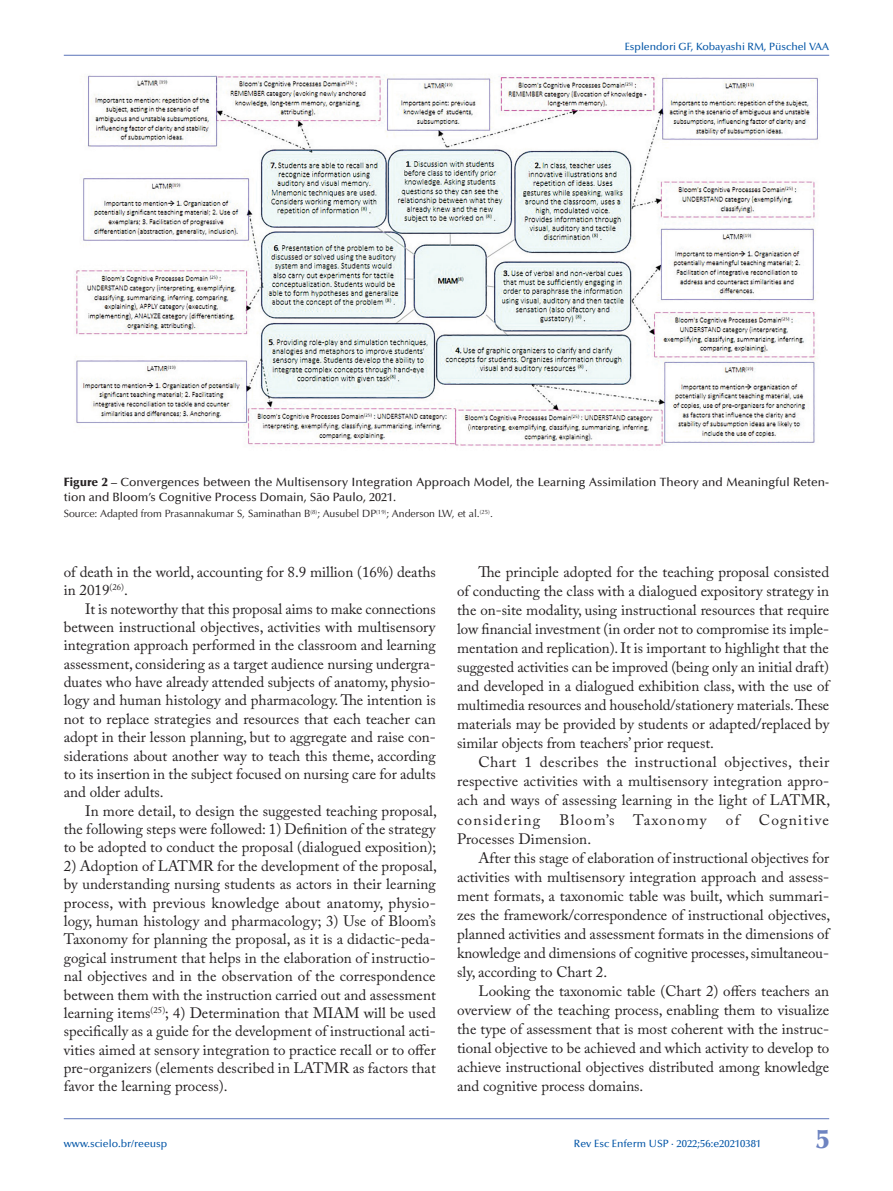
<style>
.page{position:relative;width:893px;height:1191px;background:#fff}
.page>*{position:absolute;margin:0;border:0;box-sizing:border-box;transform-origin:0 0}
.t1{font:900 27px "Optima LT";color:#6e84c1}
.Texto{font:15px/18.3px "Adobe Caslon Pro";color:#231f20;text-align:justify}
.Texto-2{font:15px "Adobe Caslon Pro";letter-spacing:.08em;color:#231f20}
.Titulo_Tabela___Lege{font:500 12px/15px "Optima LT";color:#231f20}
.t2{font:500 10.5px "Optima LT";color:#0154a6}
.Notas{font:10.5px "Optima LT";color:#231f20}
.s1{font-weight:900}
</style>
<div class="page">
<hr style="left:64px;top:1118px;width:765px;height:1px;background:#6e84c1">
<hr style="left:64px;top:55px;width:765px;height:1px;background:#6e84c1">
<img style="left:75px;top:74px;width:743px;height:373px">
<p class="t2" style="left:625px;top:40px;width:206px">Esplendori GF, Kobayashi RM, Püschel VAA</p>
<p class="Titulo_Tabela___Lege" style="left:64px;top:474px;width:767px"><span class="s1">Figure 2</span> – Convergences between the Multisensory Integration Approach Model, the Learning Assimilation Theory and Meaningful Reten&shy;tion and Bloom’s Cognitive Process Domain, São Paulo, 2021.</p>
<p class="Notas" style="left:64px;top:507px;width:431px">Source: Adapted from Prasannakumar S, Saminathan B<sup>(8)</sup>; Ausubel DP<sup>(19)</sup>; Anderson LW, et al.<sup>(25)</sup>.</p>
<p class="Texto" style="left:64px;top:562px;width:374px">of death in the world, accounting for 8.9 million (16%) deaths in 2019<sup>(26)</sup>.</p>
<p class="Texto" style="left:64px;top:599px;width:374px;text-indent:21px">It is noteworthy that this proposal aims to make connections between instructional objectives, activities with multisensory integration approach performed in the classroom and learning assessment, considering as a target audience nursing undergra&shy;duates who have already attended subjects of anatomy, physio&shy;logy and human histology and pharmacology. The intention is not to replace strategies and resources that each teacher can adopt in their lesson planning, but to aggregate and raise con&shy;siderations about another way to teach this theme, according to its insertion in the subject focused on nursing care for adults and older adults.</p>
<p class="Texto" style="left:64px;top:801px;width:375px;text-indent:21px">In more detail, to design the suggested teaching proposal, the following steps were followed: 1) Definition of the strategy to be adopted to conduct the proposal (dialogued exposition);</p>
<p class="Texto" style="left:64px;top:856px;width:375px">2) Adoption of LATMR for the development of the proposal, by understanding nursing students as actors in their learning process, with previous knowledge about anatomy, physio&shy;logy, human histology and pharmacology; 3) Use of Bloom’s Taxonomy for planning the proposal, as it is a didactic-peda&shy;gogical instrument that helps in the elaboration of instructio&shy;nal objectives and in the observation of the correspondence between them with the instruction carried out and assessment learning items<sup>(25)</sup>; 4) Determination that MIAM will be used specifically as a guide for the development of instructional acti&shy;vities aimed at sensory integration to practice recall or to offer pre-organizers (elements described in LATMR as factors that favor the learning process).</p>
<p class="Texto" style="left:457px;top:562px;width:374px;line-height:19px;text-indent:21px">The principle adopted for the teaching proposal consisted of conducting the class with a dialogued expository strategy in the on-site modality, using instructional resources that require low financial investment (in order not to compromise its imple&shy;mentation and replication). It is important to highlight that the suggested activities can be improved (being only an initial draft) and developed in a dialogued exhibition class, with the use of multimedia resources and household/stationery materials. These materials may be provided by students or adapted/replaced by similar objects from teachers’ prior request.</p>
<p class="Texto" style="left:457px;top:752px;width:375px;line-height:19px;text-indent:21px">Chart 1 describes the instructional objectives, their respective activities with a multisensory integration appro&shy;ach and ways of assessing learning in the light of LATMR, considering</p>
<p class="Texto-2" style="left:559px;top:810px;width:149px">Bloom’s Taxonomy</p>
<p class="Texto" style="left:726px;top:810px;width:15px">of</p>
<p class="Texto-2" style="left:759px;top:810px;width:72px">Cognitive</p>
<p class="Texto" style="left:457px;top:829px;width:136px">Processes Dimension.</p>
<p class="Texto" style="left:457px;top:848px;width:375px;line-height:19px;text-indent:21px">After this stage of elaboration of instructional objectives for activities with multisensory integration approach and assess&shy;ment formats, a taxonomic table was built, which summari&shy;zes the framework/correspondence of instructional objectives, planned activities and assessment formats in the dimensions of knowledge and dimensions of cognitive processes, simultaneou&shy;sly, according to Chart 2.</p>
<p class="Texto" style="left:457px;top:981px;width:374px;line-height:19px;text-indent:21px">Looking the taxonomic table (Chart 2) offers teachers an overview of the teaching process, enabling them to visualize the type of assessment that is most coherent with the instruc&shy;tional objective to be achieved and which activity to develop to achieve instructional objectives distributed among knowledge and cognitive process domains.</p>
<p class="t2" style="left:64px;top:1137px;width:105px">www.scielo.br/reeusp</p>
<p class="t2" style="left:574px;top:1137px;width:189px">Rev Esc Enferm USP · 2022;56:e20210381</p>
<h1 class="t1" style="left:816px;top:1123px;width:15px">5</h1>
</div>
